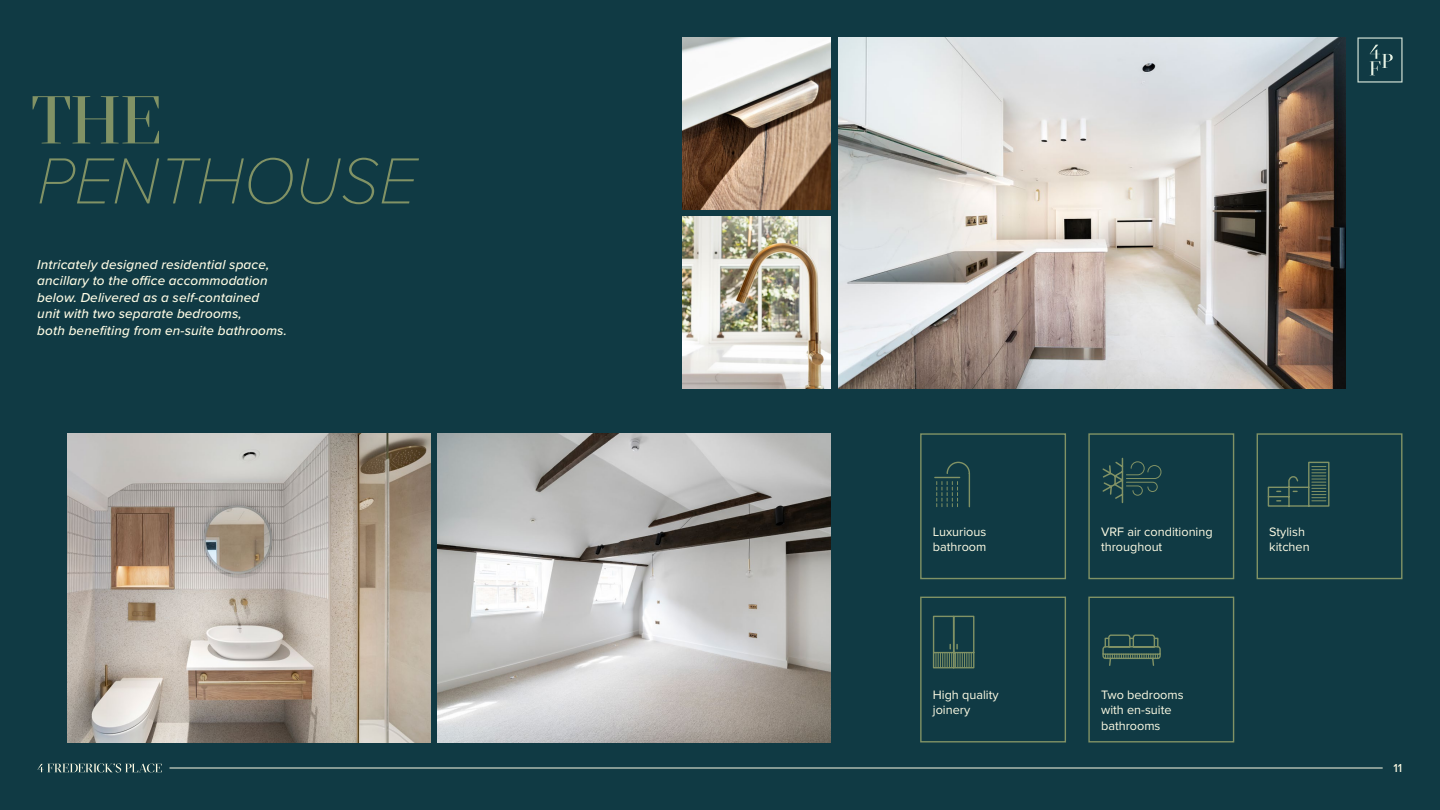
<style>
.page{position:relative;width:1440px;height:810px;background:#103a44}
.page>*{position:absolute;margin:0;border:0;box-sizing:border-box;transform-origin:0 0}
.t1{font:italic 100 67.5px "Proxima Nova";color:#819265}
.t2{font:67.5px "GT Sectra Display Trial";color:#819265}
.t3{font:italic 500 13.5px/16.5px "Proxima Nova";letter-spacing:.01em;color:#fdfbe4}
.t4{font:12.67px/15.5px "Proxima Nova";color:#fdfbe4}
.t5{font:500 12px "Proxima Nova";color:#fdfbe4}
</style>
<div class="page">
<img style="left:838px;top:38px;width:507px;height:350px">
<img style="left:682px;top:217px;width:149px;height:171px">
<img style="left:682px;top:38px;width:149px;height:171px">
<img style="left:438px;top:433px;width:393px;height:309px">
<div style="left:920px;top:433px;width:146px;height:146px;border:1px solid #819265"></div>
<div style="left:1088px;top:433px;width:146px;height:146px;border:1px solid #819265"></div>
<div style="left:1088px;top:597px;width:146px;height:145px;border:1px solid #819265"></div>
<img style="left:67px;top:433px;width:363px;height:309px">
<div style="left:920px;top:597px;width:146px;height:145px;border:1px solid #819265"></div>
<div style="left:1257px;top:433px;width:145px;height:146px;border:1px solid #819265"></div>
<svg style="left:1102px;top:457px;width:59px;height:47px"></svg>
<svg style="left:1267px;top:461px;width:63px;height:46px"></svg>
<svg style="left:935px;top:461px;width:35px;height:47px"></svg>
<svg style="left:932px;top:615px;width:43px;height:54px"></svg>
<svg style="left:1102px;top:634px;width:59px;height:32px"></svg>
<svg style="left:37px;top:763px;width:125px;height:10px"></svg>
<hr style="left:170px;top:768px;width:1213px;height:1px;background:#fdfbe4">
<svg style="left:1358px;top:38px;width:44px;height:44px"></svg>
<h1 class="t2" style="left:32px;top:95px;width:131px">THE</h1>
<h1 class="t1" style="left:37px;top:131px;width:381px">PENTHOUSE</h1>
<p class="t3" style="left:37px;top:255px;width:251px">Intricately designed residential space, ancillary to the office accommodation below. Delivered as a self-contained<br>unit with two separate bedrooms,<br>both benefiting from en-suite bathrooms.</p>
<p class="t4" style="left:933px;top:523px;width:55px">Luxurious bathroom</p>
<p class="t4" style="left:1101px;top:523px;width:113px">VRF air conditioning throughout</p>
<p class="t4" style="left:933px;top:686px;width:67px">High quality joinery</p>
<p class="t4" style="left:1101px;top:686px;width:84px">Two bedrooms with en-suite bathrooms</p>
<p class="t4" style="left:1269px;top:523px;width:42px">Stylish kitchen</p>
<p class="t5" style="left:1394px;top:760px;width:10px">11</p>
</div>
